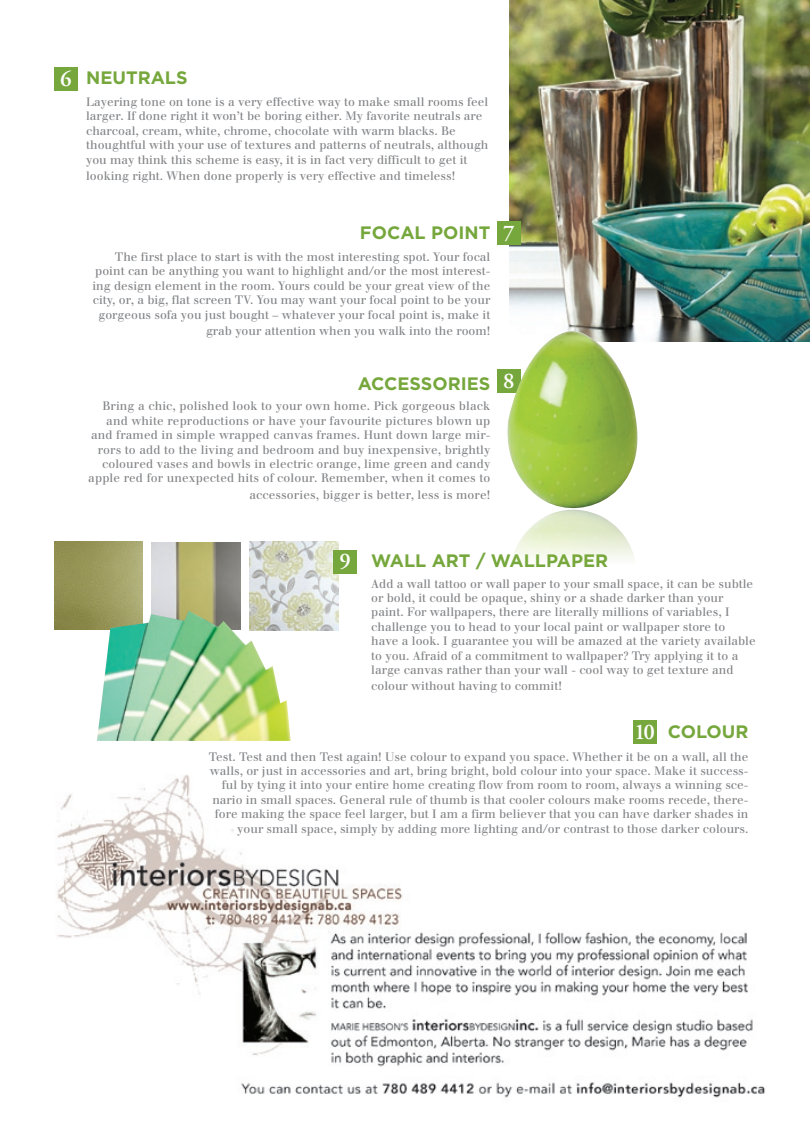
<style>
.page{position:relative;width:810px;height:1134px;background:#fff}
.page>*{position:absolute;margin:0;border:0;box-sizing:border-box;transform-origin:0 0}
.t1{font:600 22.5px "Adobe Garamond Pro";color:#fff}
.t2{font:700 18px "Gotham";color:#76a73c}
.t3{font:12px/14.4px "Walbaum";color:#808285;text-align:right}
</style>
<div class="page">
<img style="left:57px;top:774px;width:708px;height:324px">
<img style="left:510px;top:0;width:300px;height:342px">
<img style="left:250px;top:541px;width:88px;height:89px">
<img style="left:152px;top:542px;width:88px;height:69px">
<img style="left:55px;top:542px;width:87px;height:87px">
<div style="left:54px;top:68px;width:24px;height:23px;background:#76a73c"></div>
<div style="left:497px;top:221px;width:24px;height:24px;background:#76a73c"></div>
<div style="left:333px;top:550px;width:24px;height:24px;background:#76a73c"></div>
<div style="left:633px;top:720px;width:24px;height:24px;background:#76a73c"></div>
<div style="left:497px;top:369px;width:24px;height:24px;background:#76a73c"></div>
<img style="left:514px;top:525px;width:120px;height:35px">
<img style="left:507px;top:330px;width:136px;height:195px">
<img style="left:97px;top:611px;width:194px;height:130px">
<p class="t1" style="left:60px;top:66px;width:13px">6</p>
<p class="t2" style="left:86px;top:67px;width:101px">N EUTRALS</p>
<p class="t3" style="left:86px;top:95px;width:404px;text-align:left">Layering tone on tone is a very effective way to make small rooms feel larger. If done right it won’t be boring either. My favorite neutrals are charcoal, cream, white, chrome, chocolate with warm blacks. Be thoughtful with your use of textures and patterns of neutrals, although you may think this scheme is easy, it is in fact very difficult to get it</p>
<p class="t3" style="left:86px;top:169px;width:371px">looking right. When done properly is very effective and timeless!</p>
<p class="t2" style="left:360px;top:222px;width:132px">FOCAL POINT</p>
<p class="t3" style="left:92px;top:250px;width:399px">The first place to start is with the most interesting spot. Your focal point can be anything you want to highlight and/or the most interest&shy;ing design element in the room. Yours could be your great view of the city, or, a big, flat screen TV. You may want your focal point to be your gorgeous sofa you just bought – whatever your focal point is, make it</p>
<p class="t3" style="left:206px;top:323px;width:286px">grab your attention when you walk into the room!</p>
<p class="t1" style="left:503px;top:219px;width:13px">7</p>
<p class="t2" style="left:358px;top:373px;width:132px">ACCESSORIES</p>
<p class="t3" style="left:88px;top:399px;width:404px">Bring a chic, polished look to your own home. Pick gorgeous black and white reproductions or have your favourite pictures blown up and framed in simple wrapped canvas frames. Hunt down large mir&shy;rors to add to the living and bedroom and buy inexpensive, brightly coloured vases and bowls in electric orange, lime green and candy apple red for unexpected hits of colour. Remember, when it comes to</p>
<p class="t3" style="left:249px;top:487px;width:243px">accessories, bigger is better, less is more!</p>
<p class="t1" style="left:503px;top:368px;width:13px">8</p>
<p class="t1" style="left:340px;top:548px;width:13px">9</p>
<p class="t2" style="left:371px;top:550px;width:238px">WALL ART / WALLPAPER</p>
<p class="t3" style="left:371px;top:576px;width:386px;text-align:left">Add a wall tattoo or wall paper to your small space, it can be subtle or bold, it could be opaque, shiny or a shade darker than your paint. For wallpapers, there are literally millions of variables, I challenge you to head to your local paint or wallpaper store to have a look. I guarantee you will be amazed at the variety available to you. Afraid of a commitment to wallpaper? Try applying it to a large canvas rather than your wall - cool way to get texture and</p>
<p class="t3" style="left:371px;top:679px;width:192px">colour without having to commit!</p>
<p class="t1" style="left:634px;top:719px;width:22px">10</p>
<p class="t2" style="left:668px;top:722px;width:82px">COLOUR</p>
<p class="t3" style="left:209px;top:749px;width:541px">Test. Test and then Test again! Use colour to expand you space. Whether it be on a wall, all the walls, or just in accessories and art, bring bright, bold colour into your space. Make it success&shy;ful by tying it into your entire home creating flow from room to room, always a winning sce&shy;nario in small spaces. General rule of thumb is that cooler colours make rooms recede, there&shy;fore making the space feel larger, but I am a firm believer that you can have darker shades in your small space, simply by adding more lighting and/or contrast to those darker colours.</p>
</div>
